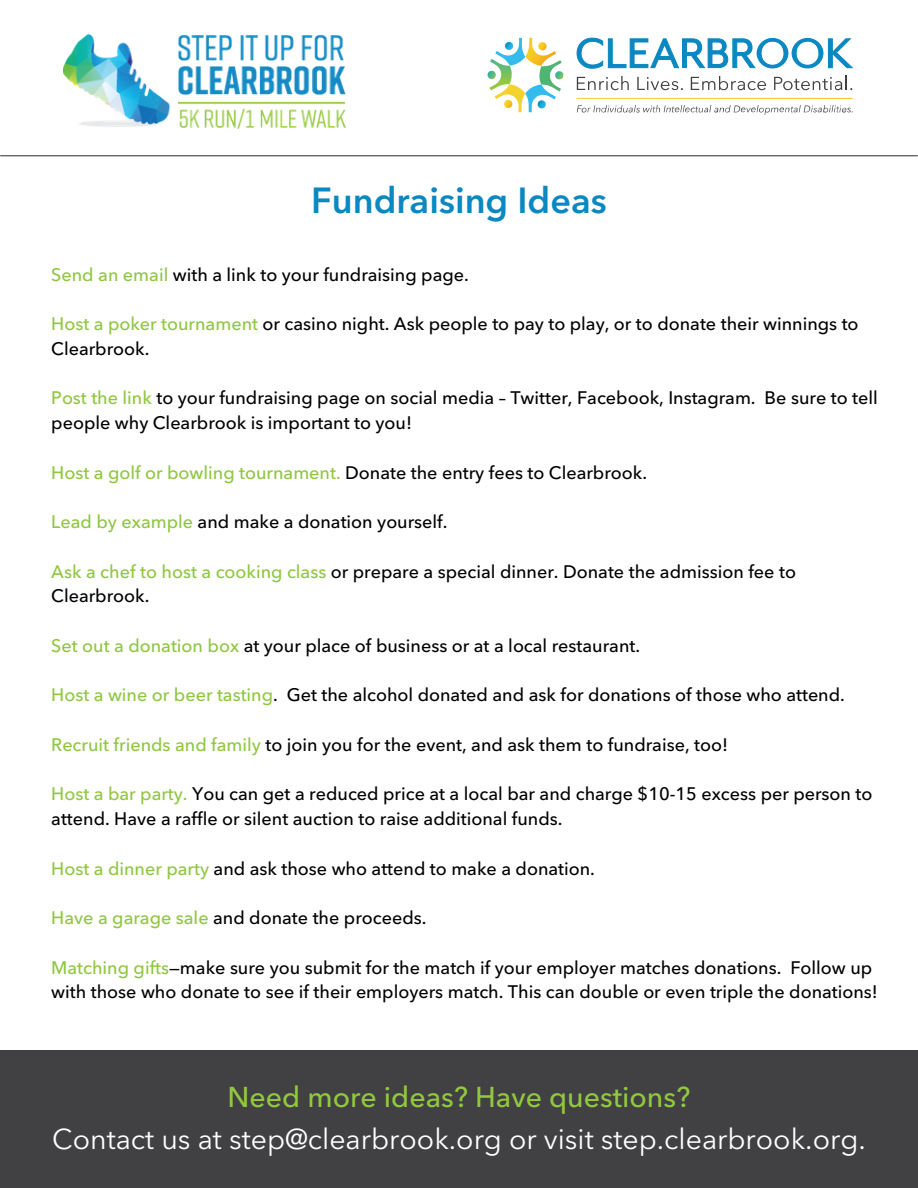
<style>
.page{position:relative;width:918px;height:1188px;background:#fff}
.page>*{position:absolute;margin:0;border:0;box-sizing:border-box;transform-origin:0 0}
.t1{font:600 36px "Avenir Next LT Pro";color:#0988c1}
.t2{font:28.5px "Avenir Next Cyr";color:#fff}
.t3{font:500 28.5px "Avenir Next LT Pro";color:#92c83e}
.t4{font:500 18px/24.8px "Avenir Next Cyr";color:#000}
.s1{color:#8ec63f}
</style>
<div class="page">
<img style="left:64px;top:34px;width:282px;height:95px">
<svg style="left:488px;top:38px;width:75px;height:74px"></svg>
<svg style="left:577px;top:76px;width:52px;height:14px"></svg>
<svg style="left:637px;top:77px;width:46px;height:13px"></svg>
<svg style="left:691px;top:76px;width:75px;height:14px"></svg>
<svg style="left:774px;top:76px;width:78px;height:14px"></svg>
<svg style="left:577px;top:105px;width:276px;height:10px"></svg>
<svg style="left:576px;top:38px;width:278px;height:31px"></svg>
<div style="left:0;top:1050px;width:918px;height:138px;background:#414042"></div>
<hr style="left:1px;top:155px;width:916px;height:1px;background:#414042">
<p class="t1" style="left:311px;top:186px;width:297px">Fundraising Ideas</p>
<p class="t4" style="left:51px;top:262px;width:419px"><span class="s1">Send an email</span> with a link to your fundraising page.</p>
<p class="t4" style="left:51px;top:311px;width:809px"><span class="s1">Host a poker tournament</span> or casino night. Ask people to pay to play, or to donate their winnings to<br>Clearbrook.</p>
<p class="t4" style="left:51px;top:385px;width:828px"><span class="s1">Post the link</span> to your fundraising page on social media – Twitter, Facebook, Instagram. Be sure to tell people why Clearbrook is important to you!</p>
<p class="t4" style="left:51px;top:460px;width:597px"><span class="s1">Host a golf or bowling tournament.</span> Donate the entry fees to Clearbrook.</p>
<p class="t4" style="left:51px;top:509px;width:398px"><span class="s1">Lead by example</span> and make a donation yourself.</p>
<p class="t4" style="left:51px;top:559px;width:746px"><span class="s1">Ask a chef to host a cooking class</span> or prepare a special dinner. Donate the admission fee to<br>Clearbrook.</p>
<p class="t4" style="left:51px;top:633px;width:590px"><span class="s1">Set out a donation box</span> at your place of business or at a local restaurant.</p>
<p class="t4" style="left:51px;top:682px;width:795px"><span class="s1">Host a wine or beer tasting</span>. Get the alcohol donated and ask for donations of those who attend.</p>
<p class="t4" style="left:51px;top:732px;width:678px"><span class="s1">Recruit friends and family</span> to join you for the event, and ask them to fundraise, too!</p>
<p class="t4" style="left:51px;top:781px;width:823px"><span class="s1">Host a bar party.</span> You can get a reduced price at a local bar and charge $10-15 excess per person to attend. Have a raffle or silent auction to raise additional funds.</p>
<p class="t4" style="left:51px;top:856px;width:545px"><span class="s1">Host a dinner party</span> and ask those who attend to make a donation.</p>
<p class="t4" style="left:51px;top:905px;width:377px"><span class="s1">Have a garage sale</span> and donate the proceeds.</p>
<p class="t4" style="left:51px;top:955px;width:828px"><span class="s1">Matching gifts</span>—make sure you submit for the match if your employer matches donations. Follow up with those who donate to see if their employers match. This can double or even triple the donations!</p>
<p class="t3" style="left:228px;top:1085px;width:464px">Need more ideas? Have questions?</p>
<p class="t2" style="left:52px;top:1122px;width:815px">Contact us at step@clearbrook.org or visit step.clearbrook.org.</p>
</div>
